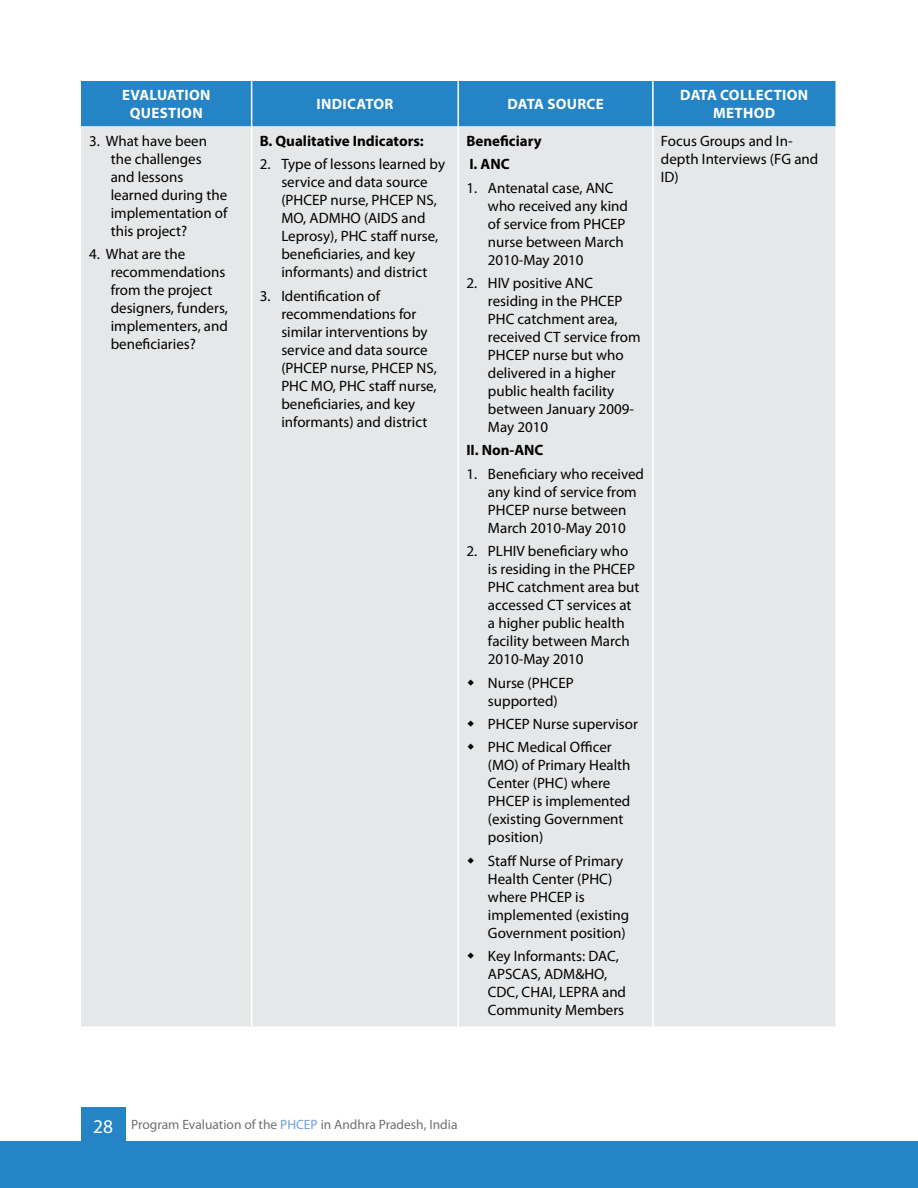
<style>
.page{position:relative;width:918px;height:1188px;background:#fff}
.page>*{position:absolute;margin:0;border:0;box-sizing:border-box;transform-origin:0 0}
.t1{font:15px/18px "Myriad Pro";color:#000}
.t2{font:700 15px/18px "Myriad Pro";letter-spacing:.02em;color:#fff;text-align:center}
.t3{font:700 15px/23.4px "Myriad Pro";color:#000}
.t4{font:13.5px "Myriad Pro";color:#6d6f71}
.s1{font-size:19.5px;color:#fff}
.s2{color:#6f9fd5}
</style>
<div class="page">
<div style="left:81px;top:1107px;width:44px;height:37px;background:#2484c6"></div>
<div style="left:0;top:1142px;width:917px;height:46px;background:#2484c6"></div>
<div style="left:81px;top:81px;width:755px;height:45px;background:#2484c6"></div>
<div style="left:81px;top:126px;width:755px;height:900px;background:#e6e7e8"></div>
<hr style="left:251px;top:81px;width:1px;height:45px;background:#fff">
<hr style="left:458px;top:81px;width:1px;height:45px;background:#fff">
<hr style="left:652px;top:81px;width:2px;height:45px;background:#fff">
<hr style="left:251px;top:126px;width:1px;height:900px;background:#fff">
<hr style="left:458px;top:126px;width:1px;height:900px;background:#fff">
<hr style="left:652px;top:126px;width:2px;height:900px;background:#fff">
<svg style="left:468px;top:679px;width:6px;height:6px"></svg>
<svg style="left:468px;top:720px;width:6px;height:7px"></svg>
<svg style="left:468px;top:744px;width:6px;height:6px"></svg>
<svg style="left:468px;top:857px;width:6px;height:6px"></svg>
<svg style="left:468px;top:953px;width:6px;height:6px"></svg>
<p class="t2" style="left:122px;top:86px;width:55px">EVALUATION<br>QUESTION</p>
<p class="t2" style="left:317px;top:95px;width:15px">INDICATOR</p>
<p class="t2" style="left:507px;top:95px;width:21px">DATA</p>
<p class="t2" style="left:547px;top:95px;width:40px">SOURCE</p>
<p class="t1" style="left:111px;top:132px;width:118px;text-indent:-22px">3. What have been the challenges and lessons learned during the implementation of this project?</p>
<p class="t1" style="left:111px;top:245px;width:119px;text-indent:-22px">4. What are the recommendations from the project designers, funders, implementers, and beneficiaries?</p>
<p class="t3" style="left:260px;top:129px;width:166px">B. QUALITATIVE INDICATORS:</p>
<p class="t1" style="left:281px;top:155px;width:165px;text-indent:-22px">2. Type of lessons learned by service and data source (PHCEP nurse, PHCEP NS,<br>MO, ADM</p>
<p class="t1" style="left:281px;top:209px;width:159px;text-indent:120px">and<br>Leprosy), PHC staff nurse, beneficiaries, and key informants) and district</p>
<p class="t1" style="left:281px;top:286px;width:157px;text-indent:-22px">3. Identification of recommendations for similar interventions by service and data source (PHCEP nurse, PHCEP NS,<br>PHC MO, PHC staff nurse, beneficiaries, and key informants) and district</p>
<p class="t1" style="left:341px;top:209px;width:36px">HO (AIDS</p>
<p class="t3" style="left:466px;top:129px;width:77px">BENEFICIARY<br>I. ANC</p>
<p class="t1" style="left:488px;top:178px;width:142px;text-indent:-22px">1. Antenatal case, ANC who received any kind of service from PHCEP nurse between March<br>2010-May 2010</p>
<p class="t1" style="left:488px;top:274px;width:154px;text-indent:-22px">2. HIV positive ANC residing in the PHCEP<br>PHC catchment area, received CT service from<br>PHCEP nurse but who delivered in a higher public health facility between January 2009-<br>May 2010</p>
<p class="t3" style="left:466px;top:438px;width:79px">II. NON-ANC</p>
<p class="t1" style="left:488px;top:465px;width:158px;text-indent:-22px">1. Beneficiary who received any kind of service from<br>PHCEP nurse between<br>March 2010-May 2010</p>
<p class="t1" style="left:488px;top:542px;width:153px;text-indent:-22px">2. PLHIV beneficiary who is residing in the PHCEP<br>PHC catchment area but accessed CT services at a higher public health facility between March<br>2010-May 2010</p>
<p class="t1" style="left:475px;top:673px;width:100px;text-align:center">N urse (PHCEP supported)</p>
<p class="t1" style="left:488px;top:712px;width:152px;line-height:23.4px">PHCEP Nurse supervisor<br>PHC Medical Officer</p>
<p class="t1" style="left:488px;top:756px;width:144px">(MO) of Primary Health<br>Center (PHC) where<br>PHCEP is implemented (existing Government position)</p>
<p class="t1" style="left:488px;top:852px;width:143px;text-indent:-13px">Staff Nurse of Primary<br>Health Center (PHC) where PHCEP is implemented (existing<br>Government position)</p>
<p class="t1" style="left:488px;top:947px;width:133px;text-indent:-13px">Key I nformants: DAC,<br>APSCAS, ADM</p>
<p class="t1" style="left:488px;top:965px;width:140px;text-indent:87px">&amp;HO,<br>CDC, CHAI, LEPRA and<br>Community Members</p>
<p class="t2" style="left:713px;top:86px;width:17px">COLLECTION<br>METHOD</p>
<p class="t2" style="left:680px;top:86px;width:21px">DATA</p>
<p class="t1" style="left:661px;top:132px;width:159px">Focus Groups and I n&shy;depth I nterviews (FG and<br>ID )</p>
<p class="t4" style="left:93px;top:1116px;width:366px"><span class="s1">28</span> Program Evaluation of the <span class="s2">PHCEP</span> in Andhra Pradesh, I ndia</p>
</div>
